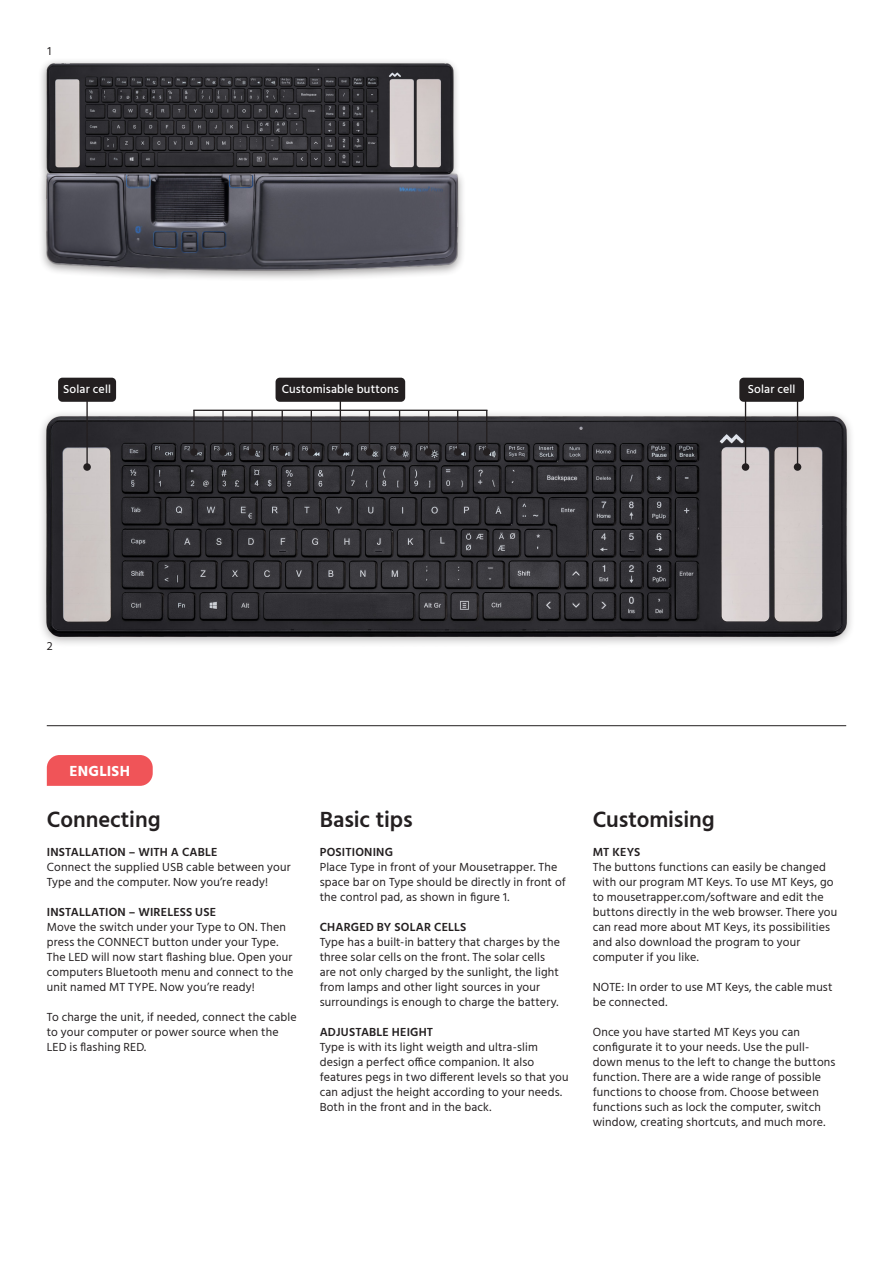
<style>
.page{position:relative;width:893px;height:1263px;background:#fff}
.page>*{position:absolute;margin:0;border:0;box-sizing:border-box;transform-origin:0 0}
.t1{font:600 22.5px "Hind";letter-spacing:-.005em;color:#231f20}
.t2{font:700 15px "Hind";letter-spacing:.015em;color:#fff}
.t3{font:12px/15px "Hind";letter-spacing:.015em;color:#231f20}
.t4{font:600 12px "Hind";letter-spacing:.015em;color:#231f20}
.t5{font:500 12px "Hind";letter-spacing:.015em;color:#fff}
</style>
<div class="page">
<img style="left:41px;top:400px;width:810px;height:244px">
<img style="left:41px;top:61px;width:416px;height:102px">
<hr style="left:47px;top:725px;width:799px;height:1px;background:#231f20">
<svg style="left:47px;top:755px;width:106px;height:31px;background:#f05a5e"></svg>
<hr style="left:745px;top:399px;width:1px;height:68px;background:#231f20">
<hr style="left:86px;top:399px;width:2px;height:68px;background:#231f20">
<hr style="left:193px;top:410px;width:2px;height:42px;background:#231f20">
<hr style="left:222px;top:410px;width:2px;height:42px;background:#231f20">
<hr style="left:251px;top:410px;width:2px;height:42px;background:#231f20">
<hr style="left:282px;top:410px;width:1px;height:42px;background:#231f20">
<hr style="left:311px;top:410px;width:1px;height:42px;background:#231f20">
<hr style="left:193px;top:410px;width:294px;height:1px;background:#231f20">
<hr style="left:340px;top:399px;width:1px;height:53px;background:#231f20">
<hr style="left:369px;top:410px;width:1px;height:42px;background:#231f20">
<hr style="left:399px;top:410px;width:1px;height:42px;background:#231f20">
<hr style="left:428px;top:410px;width:1px;height:42px;background:#231f20">
<hr style="left:457px;top:410px;width:1px;height:42px;background:#231f20">
<hr style="left:486px;top:410px;width:1px;height:42px;background:#231f20">
<hr style="left:797px;top:399px;width:1px;height:68px;background:#231f20">
<div style="left:742px;top:463px;width:7px;height:8px;background:#231f20;border-radius:50%"></div>
<div style="left:83px;top:463px;width:8px;height:8px;background:#231f20;border-radius:50%"></div>
<div style="left:190px;top:448px;width:8px;height:8px;background:#231f20;border-radius:50%"></div>
<div style="left:219px;top:448px;width:8px;height:8px;background:#231f20;border-radius:50%"></div>
<div style="left:248px;top:448px;width:8px;height:8px;background:#231f20;border-radius:50%"></div>
<div style="left:278px;top:448px;width:8px;height:8px;background:#231f20;border-radius:50%"></div>
<div style="left:308px;top:448px;width:7px;height:8px;background:#231f20;border-radius:50%"></div>
<div style="left:337px;top:448px;width:7px;height:8px;background:#231f20;border-radius:50%"></div>
<div style="left:366px;top:448px;width:7px;height:8px;background:#231f20;border-radius:50%"></div>
<div style="left:396px;top:448px;width:7px;height:8px;background:#231f20;border-radius:50%"></div>
<div style="left:425px;top:448px;width:7px;height:8px;background:#231f20;border-radius:50%"></div>
<div style="left:454px;top:448px;width:7px;height:8px;background:#231f20;border-radius:50%"></div>
<div style="left:483px;top:448px;width:7px;height:8px;background:#231f20;border-radius:50%"></div>
<div style="left:794px;top:463px;width:7px;height:8px;background:#231f20;border-radius:50%"></div>
<img style="left:41px;top:163px;width:422px;height:115px">
<div style="left:58px;top:378px;width:58px;height:24px;background:#231f20;border-radius:4px"></div>
<div style="left:739px;top:378px;width:65px;height:24px;background:#231f20;border-radius:4px"></div>
<div style="left:276px;top:378px;width:129px;height:24px;background:#231f20;border-radius:4px"></div>
<p class="t3" style="left:48px;top:44px;width:5px">1</p>
<p class="t5" style="left:63px;top:381px;width:49px">Solar cell</p>
<p class="t5" style="left:282px;top:381px;width:119px">Customisable buttons</p>
<p class="t5" style="left:748px;top:381px;width:49px">Solar cell</p>
<p class="t3" style="left:47px;top:639px;width:7px">2</p>
<p class="t2" style="left:70px;top:762px;width:62px">ENGLISH</p>
<p class="t1" style="left:47px;top:803px;width:115px">Connecting</p>
<p class="t1" style="left:320px;top:803px;width:94px">Basic tips</p>
<p class="t1" style="left:593px;top:803px;width:123px">Customising</p>
<p class="t4" style="left:47px;top:844px;width:172px">INSTALLATION – WITH A CABLE</p>
<p class="t3" style="left:47px;top:860px;width:245px">Connect the supplied USB cable between your<br>Type and the computer. Now you’re ready!</p>
<p class="t4" style="left:47px;top:904px;width:171px">INSTALLATION – WIRELESS USE</p>
<p class="t3" style="left:47px;top:920px;width:248px">Move the switch under your Type to ON. Then press the CONNECT button under your Type.<br>The LED will now start flashing blue. Open your computers Bluetooth menu and connect to the unit named MT TYPE. Now you’re ready!</p>
<p class="t3" style="left:47px;top:1010px;width:251px">To charge the unit, if needed, connect the cable to your computer or power source when the<br>LED is flashing RED.</p>
<p class="t4" style="left:320px;top:844px;width:75px">POSITIONING</p>
<p class="t3" style="left:320px;top:860px;width:247px">Place Type in front of your Mousetrapper. The space bar on Type should be directly in front of the control pad, as shown in figure 1.</p>
<p class="t4" style="left:320px;top:919px;width:148px">CHARGED BY SOLAR CELLS</p>
<p class="t3" style="left:320px;top:935px;width:242px">Type has a built-in battery that charges by the three solar cells on the front. The solar cells are not only charged by the sunlight, the light from lamps and other light sources in your surroundings is enough to charge the battery.</p>
<p class="t4" style="left:320px;top:1024px;width:115px">ADJUSTABLE HEIGHT</p>
<p class="t3" style="left:320px;top:1040px;width:250px">Type is with its light weigth and ultra-slim design a perfect office companion. It also features pegs in two different levels so that you can adjust the height according to your needs.<br>Both in the front and in the back.</p>
<p class="t4" style="left:593px;top:844px;width:49px">MT KEYS</p>
<p class="t3" style="left:593px;top:860px;width:246px">The buttons functions can easily be changed with our program MT Keys. To use MT Keys, go to mousetrapper.com/software and edit the buttons directly in the web browser. There you can read more about MT Keys, its possibilities and also download the program to your computer if you like.</p>
<p class="t3" style="left:593px;top:980px;width:241px">NOTE: In order to use MT Keys, the cable must be connected.</p>
<p class="t3" style="left:593px;top:1025px;width:244px">Once you have started MT Keys you can configurate it to your needs. Use the pull&shy;down menus to the left to change the buttons function. There are a wide range of possible functions to choose from. Choose between functions such as lock the computer, switch window, creating shortcuts, and much more.</p>
</div>
